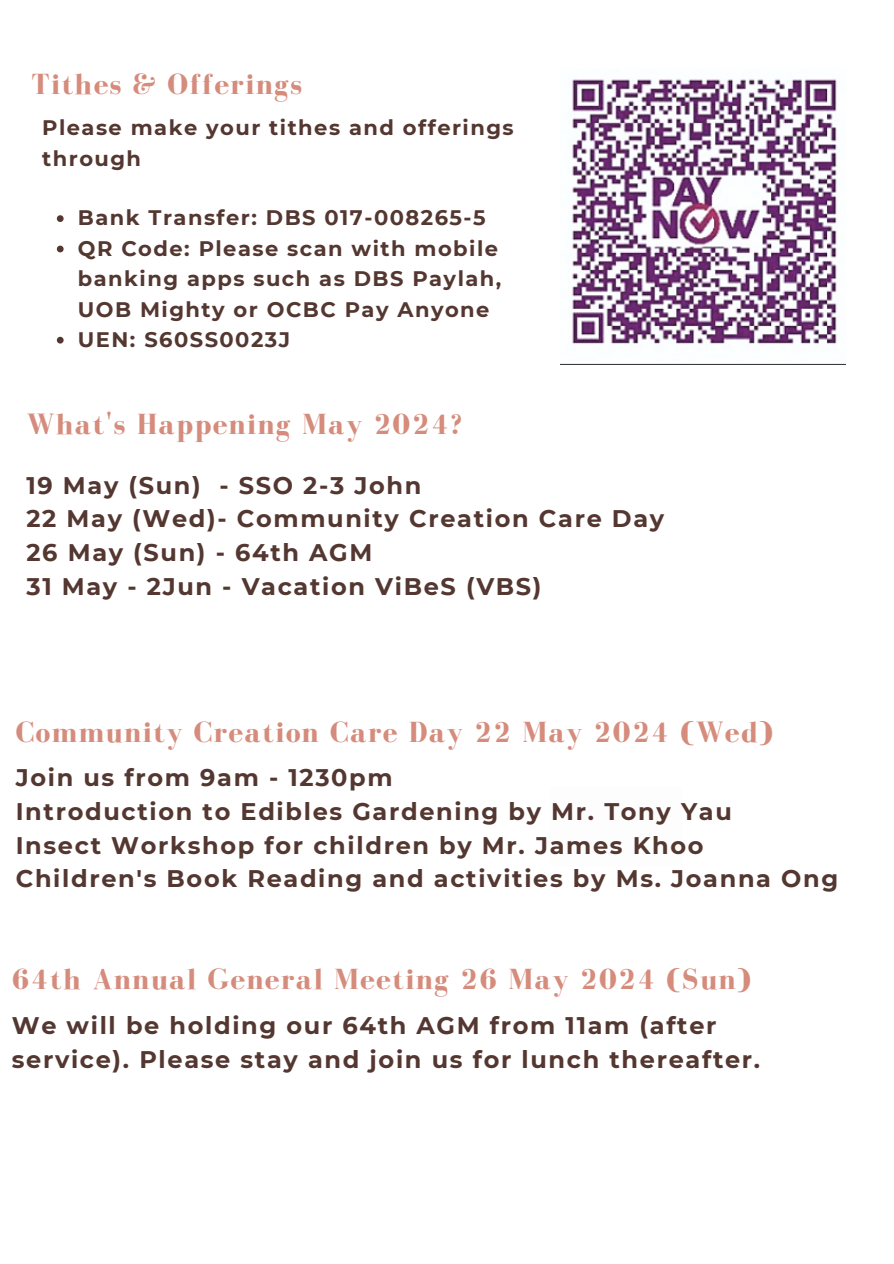
<style>
.page{position:relative;width:894px;height:1264px;background:#fff}
.page>*{position:absolute;margin:0;border:0;box-sizing:border-box;transform-origin:0 0}
.t1{font:700 30px "Bodoni FLF";letter-spacing:.05em;color:#d58c7c}
.t2{font:700 24px/33.8px "Montserrat";letter-spacing:.07em;color:#533730}
.t3{font:700 21px/30.3px "Montserrat";letter-spacing:.07em;color:#533730}
</style>
<div class="page">
<img style="left:560px;top:79px;width:285px;height:285px">
<svg style="left:57px;top:215px;width:7px;height:7px"></svg>
<svg style="left:57px;top:246px;width:7px;height:6px"></svg>
<svg style="left:57px;top:337px;width:7px;height:6px"></svg>
<p class="t1" style="left:31px;top:68px;width:272px">Tithes &amp; Offerings</p>
<h3 class="t3" style="left:42px;top:113px;width:473px">Please make your tithes and offerings through</h3>
<p class="t3" style="left:78px;top:203px;width:409px">Bank Transfer: DBS 017-008265-5</p>
<p class="t3" style="left:78px;top:233px;width:425px">QR Code: Please scan with mobile banking apps such as DBS Paylah,<br>UOB Mighty or OCBC Pay Anyone</p>
<p class="t3" style="left:78px;top:324px;width:214px">UEN: S60SS0023J</p>
<h1 class="t1" style="left:26px;top:407px;width:437px">What's Happening May 2024?</h1>
<h2 class="t2" style="left:26px;top:468px;width:639px">19 May (Sun) - SSO 2-3 John<br>22 May (Wed)- Community Creation Care Day<br>26 May (Sun) - 64th AGM<br>31 May - 2Jun - Vacation ViBeS (VBS)</h2>
<h1 class="t1" style="left:16px;top:715px;width:758px">Community Creation Care Day 22 May 2024 (Wed)</h1>
<h2 class="t2" style="left:16px;top:760px;width:823px">Join us from 9am - 1230pm<br>Introduction to Edibles Gardening by Mr. Tony Yau<br>Insect Workshop for children by Mr. James Khoo Children's Book Reading and activities by Ms. Joanna Ong</h2>
<h1 class="t1" style="left:12px;top:962px;width:740px">64th Annual General Meeting 26 May 2024 (Sun)</h1>
<h2 class="t2" style="left:12px;top:1008px;width:749px">We will be holding our 64th AGM from 11am (after service). Please stay and join us for lunch thereafter.</h2>
</div>
